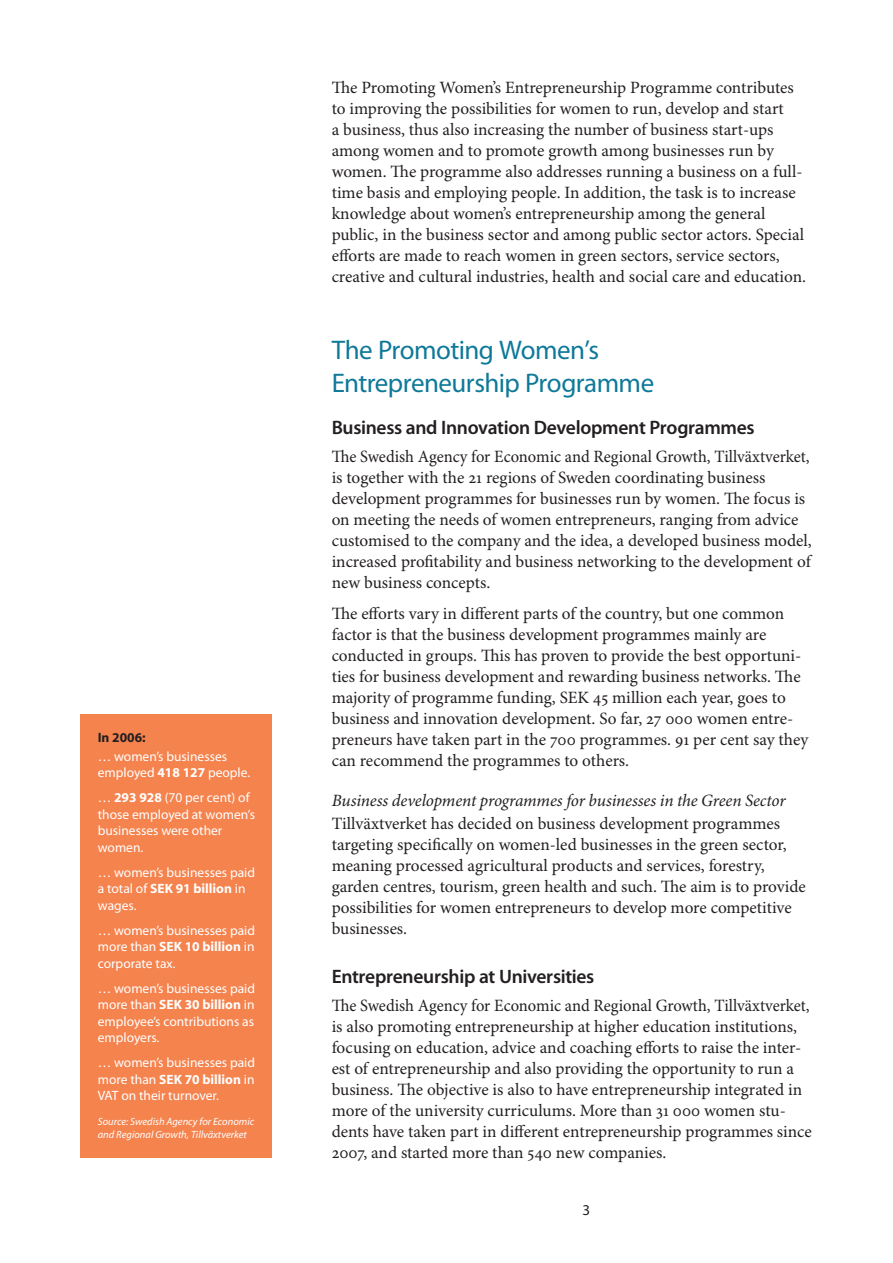
<style>
.page{position:relative;width:893px;height:1263px;background:#fff}
.page>*{position:absolute;margin:0;border:0;box-sizing:border-box;transform-origin:0 0}
.t1{font:27px/32.4px "Myriad Pro";letter-spacing:-.02em;color:#0f7999}
.t2{font:600 19.5px "Myriad Pro";letter-spacing:-.015em;color:#231f20}
.t3{font:17.25px/21px "Minion Pro";letter-spacing:-.005em;color:#231f20}
.t4{font:17.25px/21px "Minion Pro";letter-spacing:-.005em;color:#231f20;scale:.96 1}
.t5{font:italic 17.25px "Minion Pro";letter-spacing:-.01em;color:#231f20}
.t6{font:15px "Myriad Pro";color:#231f20}
.t7{font:13.5px/16.5px "Myriad Pro";color:#fff}
.t8{font:700 13.5px "Myriad";color:#fff}
.t9{font:700 13.5px "Myriad";color:#231f20}
.t10{font:italic 10.5px/12.6px "Myriad Pro";color:#fff}
.s1{font-family:"Myriad";font-weight:700}
.s2{font-family:"Myriad Pro";font-weight:400}
</style>
<div class="page">
<div style="left:81px;top:715px;width:191px;height:443px;background:#f5834e"></div>
<p class="t9" style="left:98px;top:730px;width:49px">In 2006:</p>
<p class="t7" style="left:98px;top:748px;width:154px">… women’s businesses employed <span class="s1">418 127</span> people.</p>
<p class="t7" style="left:98px;top:789px;width:159px">… <span class="s1">293 928</span> (70 per cent) of those employed at women’s businesses were other women.</p>
<p class="t7" style="left:98px;top:864px;width:159px">… women’s businesses paid</p>
<p class="t8" style="left:98px;top:881px;width:149px"><span class="s2">a total of</span> SEK 91 billion <span class="s2">in</span></p>
<p class="t7" style="left:98px;top:893px;width:159px;line-height:25px">wages.<br>… women’s businesses paid</p>
<p class="t8" style="left:98px;top:939px;width:158px"><span class="s2">more than</span> SEK 10 billion <span class="s2">in</span></p>
<p class="t7" style="left:98px;top:951px;width:159px;line-height:25px">corporate tax.<br>… women’s businesses paid</p>
<p class="t8" style="left:98px;top:997px;width:158px"><span class="s2">more than</span> SEK 30 billion <span class="s2">in</span></p>
<p class="t7" style="left:98px;top:1013px;width:158px">employee’s contributions as employers.</p>
<p class="t7" style="left:98px;top:1054px;width:159px">… women’s businesses paid</p>
<p class="t8" style="left:98px;top:1072px;width:158px"><span class="s2">more than</span> SEK 70 billion <span class="s2">in</span></p>
<p class="t7" style="left:98px;top:1087px;width:123px">VAT on their turnover.</p>
<p class="t10" style="left:98px;top:1116px;width:158px">Source: Swedish Agency for Economic and Regional Growth, Tillväxtverket</p>
<p class="t3" style="left:332px;top:78px;width:476px">The Promoting Women’s Entrepreneurship Programme contributes to improving the possibilities for women to run, develop and start<br>a business, thus also increasing the number of business start-ups among women and to promote growth among businesses run by women. The programme also addresses running a business on a full&shy;time basis and employing people. In addition, the task is to increase knowledge about women’s entrepreneurship among the general public, in the business sector and among public sector actors. Special efforts are made to reach women in green sectors, service sectors, creative and cultural industries, health and social care and education.</p>
<h1 class="t1" style="left:332px;top:335px;width:324px">The Promoting Women’s<br>Entrepreneurship Programme</h1>
<p class="t2" style="left:332px;top:417px;width:424px">Business and Innovation Development Programmes</p>
<p class="t4" style="left:332px;top:446px;width:502px">The Swedish Agency for Economic and Regional Growth, Tillväxtverket, is together with the 21 regions of Sweden coordinating business development programmes for businesses run by women. The focus is on meeting the needs of women entrepreneurs, ranging from advice customised to the company and the idea, a developed business model, increased profitability and business networking to the development of new business concepts.</p>
<p class="t3" style="left:332px;top:604px;width:478px">The efforts vary in different parts of the country, but one common factor is that the business development programmes mainly are conducted in groups. This has proven to provide the best opportuni&shy;ties for business development and rewarding business networks. The majority of programme funding, SEK 45 million each year, goes to business and innovation development. So far, 27 000 women entre&shy;preneurs have taken part in the 700 programmes. 91 per cent say they can recommend the programmes to others.</p>
<p class="t5" style="left:332px;top:790px;width:456px">Business development programmes for businesses in the Green Sector</p>
<p class="t3" style="left:332px;top:814px;width:476px">Tillväxtverket has decided on business development programmes targeting specifically on women-led businesses in the green sector, meaning processed agricultural products and services, forestry, garden centres, tourism, green health and such. The aim is to provide possibilities for women entrepreneurs to develop more competitive businesses.</p>
<p class="t2" style="left:332px;top:966px;width:264px">Entrepreneurship at Universities</p>
<p class="t4" style="left:332px;top:995px;width:502px">The Swedish Agency for Economic and Regional Growth, Tillväxtverket, is also promoting entrepreneurship at higher education institutions, focusing on education, advice and coaching efforts to raise the inter&shy;est of entrepreneurship and also providing the opportunity to run a business. The objective is also to have entrepreneurship integrated in more of the university curriculums. More than 31 000 women stu&shy;dents have taken part in different entrepreneurship programmes since 2007, and started more than 540 new companies.</p>
<p class="t6" style="left:583px;top:1201px;width:9px">3</p>
</div>
